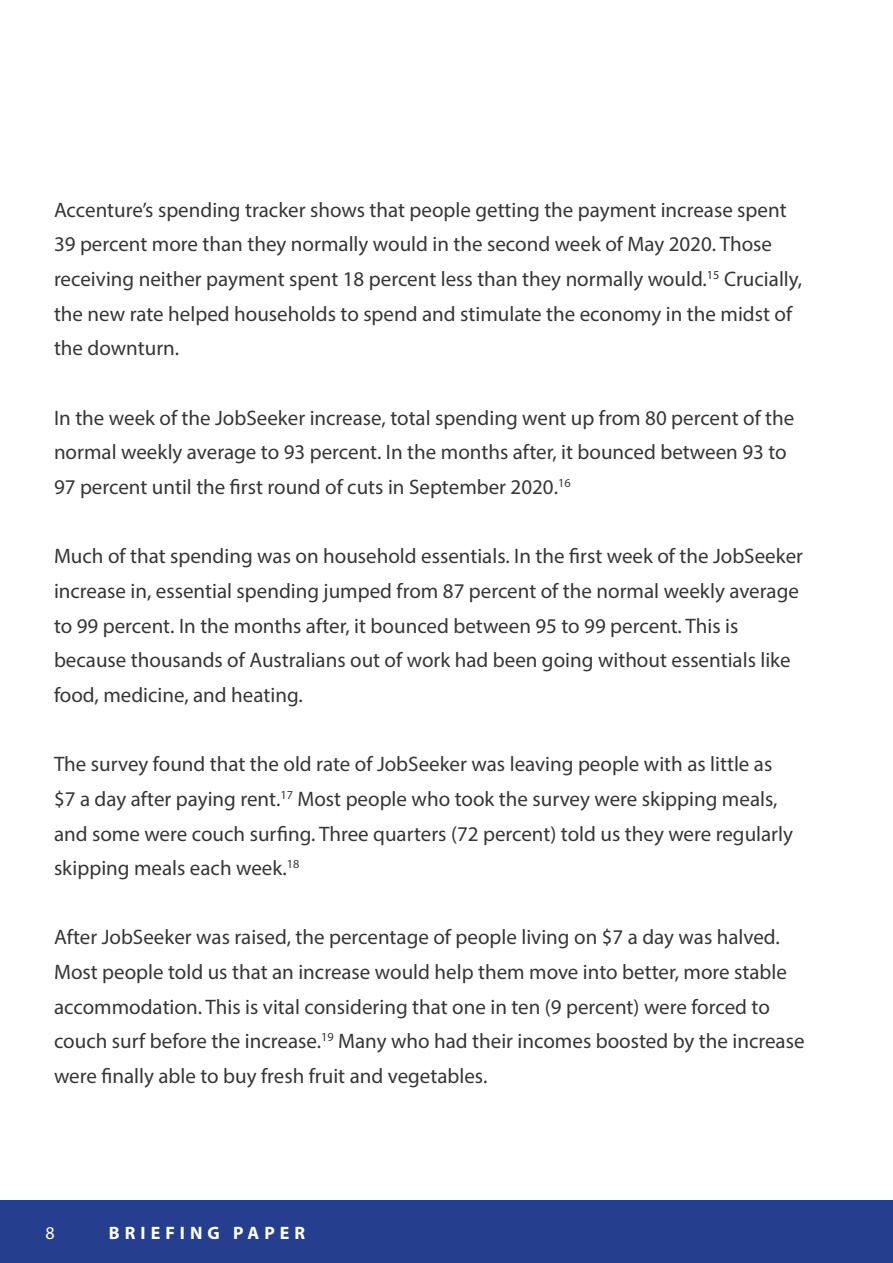
<style>
.page{position:relative;width:893px;height:1263px;background:#fff}
.page>*{position:absolute;margin:0;border:0;box-sizing:border-box;transform-origin:0 0}
.t1{font:21px/34.7px "Myriad Pro";color:#383536}
.t2{font:700 18px "Myriad Pro";letter-spacing:.28em;color:#fff}
.t3{font:18px "Myriad Pro";color:#fff}
</style>
<div class="page">
<div style="left:0;top:1200px;width:892px;height:63px;background:#253f8e"></div>
<p class="t1" style="left:54px;top:192px;width:750px">Accenture’s spending tracker shows that people getting the payment increase spent 39 percent more than they normally would in the second week of May 2020. Those receiving neither payment spent 18 percent less than they normally would.<sup>15</sup> Crucially, the new rate helped households to spend and stimulate the economy in the midst of the downturn.</p>
<p class="t1" style="left:54px;top:400px;width:742px">In the week of the JobSeeker increase, total spending went up from 80 percent of the normal weekly average to 93 percent. In the months after, it bounced between 93 to<br>97 percent until the first round of cuts in September 2020.<sup>16</sup></p>
<p class="t1" style="left:54px;top:539px;width:750px">Much of that spending was on household essentials. In the first week of the JobSeeker increase in, essential spending jumped from 87 percent of the normal weekly average to 99 percent. In the months after, it bounced between 95 to 99 percent. This is because thousands of Australians out of work had been going without essentials like food, medicine, and heating.</p>
<p class="t1" style="left:54px;top:746px;width:741px">The survey found that the old rate of JobSeeker was leaving people with as little as $7 a day after paying rent.<sup>17</sup> Most people who took the survey were skipping meals, and some were couch surfing. Three quarters (72 percent) told us they were regularly skipping meals each week.<sup>18</sup></p>
<p class="t1" style="left:54px;top:920px;width:752px">After JobSeeker was raised, the percentage of people living on $7 a day was halved.<br>Most people told us that an increase would help them move into better, more stable accommodation. This is vital considering that one in ten (9 percent) were forced to couch surf before the increase.<sup>19</sup> Many who had their incomes boosted by the increase were finally able to buy fresh fruit and vegetables.</p>
<p class="t3" style="left:45px;top:1222px;width:11px">8</p>
<p class="t2" style="left:109px;top:1221px;width:198px">BRIEFING PAPER</p>
</div>
